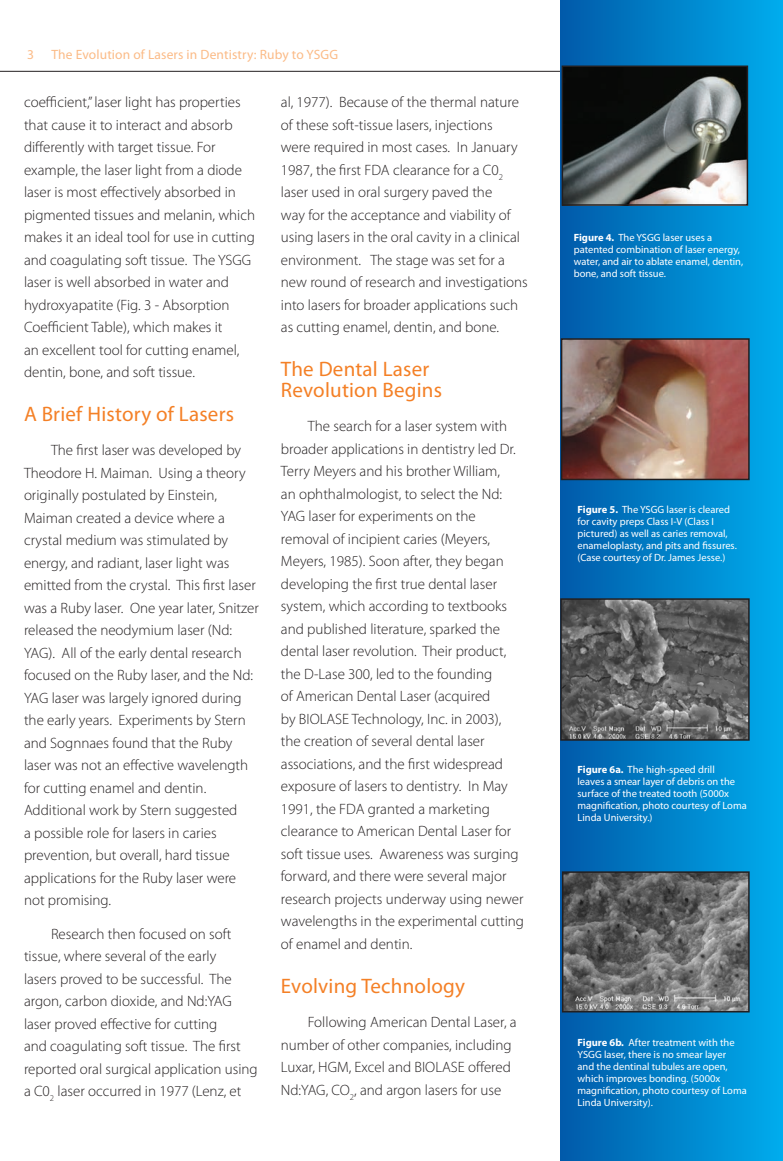
<style>
.page{position:relative;width:783px;height:1161px;background:#fff}
.page>*{position:absolute;margin:0;border:0;box-sizing:border-box;transform-origin:0 0}
.Header1{font:21px/21px "Myriad Pro";letter-spacing:.01em;color:#f48026}
.Body_Copy{font:300 15px/22.5px "Myriad Pro";color:#231f20}
.Top_of_the_Page{font:13.5px "Myriad Pro";letter-spacing:.01em;color:#fbbb87}
.t1{font:10.5px/12px "Myriad Pro";color:#fff}
.s1{font-weight:700}
</style>
<div class="page">
<hr style="left:0;top:71px;width:589px;height:1px;background:#231f20">
<div style="left:561px;top:0;width:222px;height:1161px;background:linear-gradient(to right,#015aa8,#00abec)"></div>
<hr style="left:782px;top:0;width:1px;height:1161px;background:#00adee">
<img style="left:565px;top:69px;width:180px;height:134px">
<div style="left:562px;top:66px;width:186px;height:140px;border:2px solid #231f20"></div>
<img style="left:564px;top:341px;width:183px;height:136px">
<div style="left:561px;top:338px;width:189px;height:142px;border:2px solid #231f20"></div>
<img style="left:563px;top:601px;width:184px;height:137px">
<div style="left:560px;top:598px;width:190px;height:143px;border:2px solid #231f20"></div>
<img style="left:565px;top:874px;width:182px;height:135px">
<div style="left:562px;top:871px;width:188px;height:141px;border:2px solid #231f20"></div>
<p class="Top_of_the_Page" style="left:27px;top:46px;width:8px">3</p>
<p class="Top_of_the_Page" style="left:51px;top:46px;width:288px">The Evolution of Lasers in Dentistry: Ruby to YSGG</p>
<p class="Body_Copy" style="left:24px;top:91px;width:233px">coefficient,” laser light has properties that cause it to interact and absorb differently with target tissue. For example, the laser light from a diode laser is most effectively absorbed in pigmented tissues and melanin, which makes it an ideal tool for use in cutting and coagulating soft tissue. The YSGG laser is well absorbed in water and hydroxyapatite (Fig. 3 - Absorption Coefficient Table), which makes it<br>an excellent tool for cutting enamel, dentin, bone, and soft tissue.</p>
<p class="Header1" style="left:24px;top:403px;width:212px">A Brief History of Lasers</p>
<p class="Body_Copy" style="left:24px;top:439px;width:236px;text-indent:27px">The first laser was developed by Theodore H. Maiman. Using a theory originally postulated by Einstein, Maiman created a device where a crystal medium was stimulated by energy, and radiant, laser light was emitted from the crystal. This first laser was a Ruby laser. One year later, Snitzer released the neodymium laser (Nd:<br>YAG). All of the early dental research focused on the Ruby laser, and the Nd:<br>YAG laser was largely ignored during the early years. Experiments by Stern and Sognnaes found that the Ruby laser was not an effective wavelength for cutting enamel and dentin.<br>Additional work by Stern suggested<br>a possible role for lasers in caries prevention, but overall, hard tissue applications for the Ruby laser were not promising.</p>
<p class="Body_Copy" style="left:24px;top:922px;width:235px;text-indent:27px">Research then focused on soft tissue, where several of the early<br>lasers proved to be successful. The argon, carbon dioxide, and Nd:YAG laser proved effective for cutting<br>and coagulating soft tissue. The first reported oral surgical application using a C0<sub>2</sub> laser occurred in 1977 (Lenz, et</p>
<p class="Body_Copy" style="left:281px;top:91px;width:248px">al, 1977). Because of the thermal nature of these soft-tissue lasers, injections<br>were required in most cases. In January 1987, the first FDA clearance for a C0<sub>2 </sub>laser used in oral surgery paved the<br>way for the acceptance and viability of using lasers in the oral cavity in a clinical environment. The stage was set for a new round of research and investigations into lasers for broader applications such as cutting enamel, dentin, and bone.</p>
<p class="Header1" style="left:281px;top:358px;width:163px">The Dental Laser<br>Revolution Begins</p>
<p class="Body_Copy" style="left:281px;top:415px;width:245px;text-indent:27px">The search for a laser system with broader applications in dentistry led Dr.<br>Terry Meyers and his brother William,<br>an ophthalmologist, to select the Nd:<br>YAG laser for experiments on the removal of incipient caries (Meyers, Meyers, 1985). Soon after, they began developing the first true dental laser system, which according to textbooks and published literature, sparked the dental laser revolution. Their product, the D-Lase 300, led to the founding<br>of American Dental Laser (acquired<br>by BIOLASE Technology, Inc. in 2003), the creation of several dental laser associations, and the first widespread exposure of lasers to dentistry. In May 1991, the FDA granted a marketing clearance to American Dental Laser for soft tissue uses. Awareness was surging forward, and there were several major research projects underway using newer wavelengths in the experimental cutting of enamel and dentin.</p>
<p class="Header1" style="left:281px;top:975px;width:186px">Evolving Technology</p>
<p class="Body_Copy" style="left:281px;top:1011px;width:237px;text-indent:27px">Following American Dental Laser, a number of other companies, including Luxar, HGM, Excel and BIOLASE offered Nd:YAG, CO<sub>2</sub>, and argon lasers for use</p>
<p class="t1" style="left:574px;top:231px;width:171px"><span class="s1">Figure 4.</span> The YSGG laser uses a patented combination of laser energy, water, and air to ablate enamel, dentin, bone, and soft tissue.</p>
<p class="t1" style="left:578px;top:503px;width:161px"><span class="s1">Figure 5.</span> The YSGG laser is cleared for cavity preps Class I-V (Class I pictured) as well as caries removal, enameloplasty, and pits and fissures. (Case courtesy of Dr. James Jesse.)</p>
<p class="t1" style="left:578px;top:763px;width:171px"><span class="s1">Figure 6a.</span> The high-speed drill<br>leaves a smear layer of debris on the surface of the treated tooth (5000x magnification, photo courtesy of Loma<br>Linda University.)</p>
<p class="t1" style="left:578px;top:1037px;width:171px"><span class="s1">Figure 6b.</span> After treatment with the<br>YSGG laser, there is no smear layer<br>and the dentinal tubules are open, which improves bonding. (5000x magnification, photo courtesy of Loma<br>Linda University).</p>
</div>
